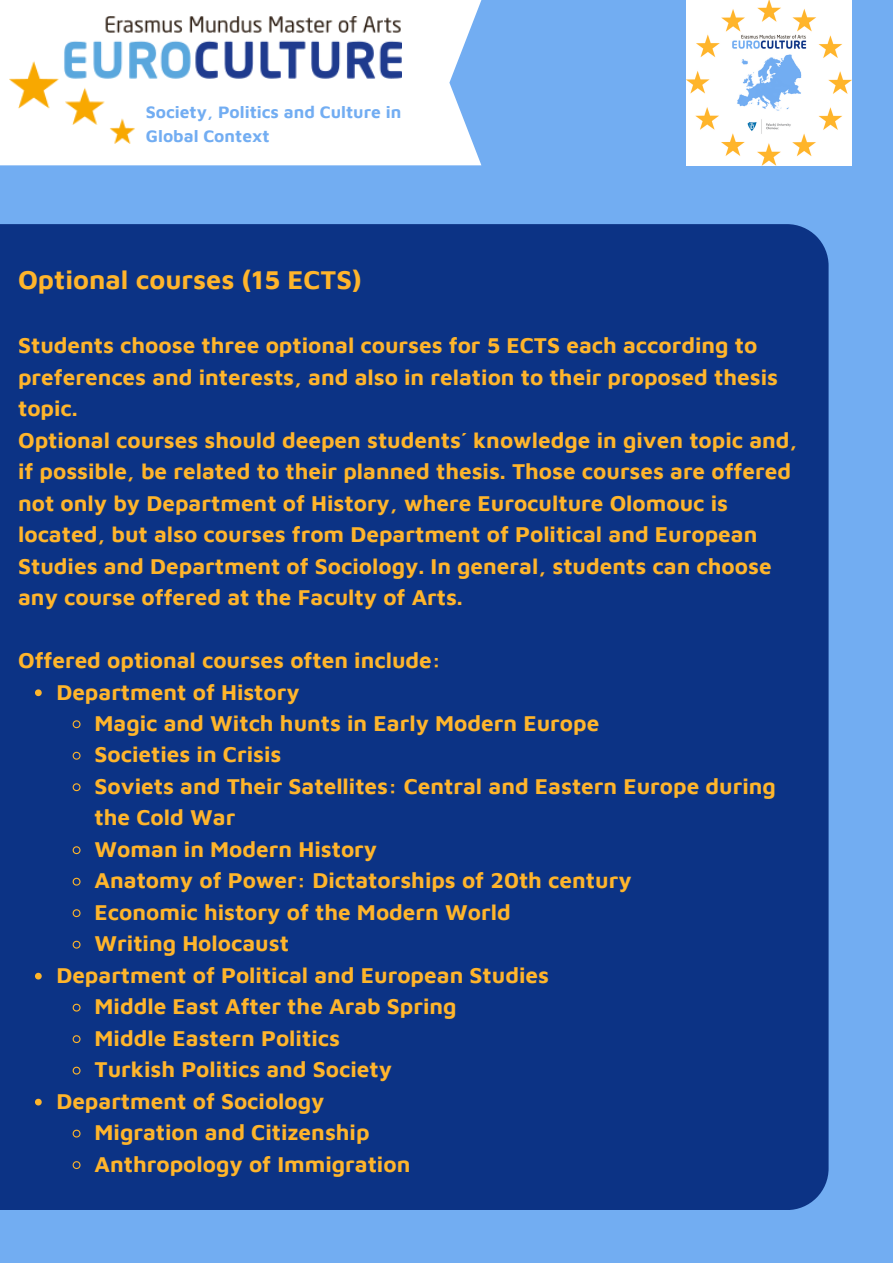
<style>
.page{position:relative;width:893px;height:1264px;background:#fff}
.page>*{position:absolute;margin:0;border:0;box-sizing:border-box;transform-origin:0 0}
.t1{font:700 27px "Maven Pro";color:#ffb52b}
.t2{font:700 22.5px/31.5px "Maven Pro";color:#ffb52b}
.t3{font:700 17.4px "Maven Pro";color:#72adf2}
</style>
<div class="page">
<div style="left:0;top:0;width:892px;height:1262px;background:#72adf2"></div>
<svg style="left:0;top:0;width:481px;height:165px;background:#f2f7fd"></svg>
<img style="left:10px;top:17px;width:391px;height:127px">
<img style="left:686px;top:0;width:165px;height:165px">
<div style="left:0;top:224px;width:828px;height:985px;background:#0c3385"></div>
<svg style="left:35px;top:689px;width:7px;height:7px"></svg>
<svg style="left:72px;top:719px;width:9px;height:10px"></svg>
<svg style="left:72px;top:751px;width:9px;height:9px"></svg>
<svg style="left:72px;top:782px;width:9px;height:10px"></svg>
<svg style="left:72px;top:845px;width:9px;height:10px"></svg>
<svg style="left:72px;top:877px;width:9px;height:9px"></svg>
<svg style="left:72px;top:908px;width:9px;height:9px"></svg>
<svg style="left:72px;top:939px;width:9px;height:10px"></svg>
<svg style="left:35px;top:972px;width:7px;height:7px"></svg>
<svg style="left:72px;top:1002px;width:9px;height:10px"></svg>
<svg style="left:72px;top:1034px;width:9px;height:9px"></svg>
<svg style="left:72px;top:1065px;width:9px;height:10px"></svg>
<svg style="left:35px;top:1098px;width:7px;height:7px"></svg>
<svg style="left:72px;top:1128px;width:9px;height:10px"></svg>
<svg style="left:72px;top:1160px;width:9px;height:9px"></svg>
<p class="t3" style="left:146px;top:101px;width:257px">Society, Politics and Culture in</p>
<p class="t3" style="left:146px;top:125px;width:125px">Global Context</p>
<p class="t1" style="left:18px;top:263px;width:345px">Optional courses (15 ECTS)</p>
<p class="t2" style="left:18px;top:329px;width:761px">Students choose three optional courses for 5 ECTS each according to preferences and interests, and also in relation to their proposed thesis topic.</p>
<p class="t2" style="left:18px;top:423px;width:780px">Optional courses should deepen students´ knowledge in given topic and, if possible, be related to their planned thesis. Those courses are offered not only by Department of History, where Euroculture Olomouc is located, but also courses from Department of Political and European Studies and Department of Sociology. In general, students can choose any course offered at the Faculty of Arts.</p>
<p class="t2" style="left:18px;top:643px;width:424px">Offered optional courses often include:</p>
<p class="t2" style="left:56px;top:675px;width:245px">Department of History</p>
<p class="t2" style="left:95px;top:706px;width:506px">Magic and Witch hunts in Early Modern Europe</p>
<p class="t2" style="left:95px;top:738px;width:188px">Societies in Crisis</p>
<p class="t2" style="left:95px;top:769px;width:682px">Soviets and Their Satellites: Central and Eastern Europe during the Cold War</p>
<p class="t2" style="left:95px;top:832px;width:284px">Woman in Modern History</p>
<p class="t2" style="left:95px;top:864px;width:538px">Anatomy of Power: Dictatorships of 20th century</p>
<p class="t2" style="left:95px;top:895px;width:417px">Economic history of the Modern World</p>
<p class="t2" style="left:95px;top:927px;width:196px">Writing Holocaust</p>
<p class="t2" style="left:56px;top:958px;width:494px">Department of Political and European Studies</p>
<p class="t2" style="left:95px;top:990px;width:363px">Middle East After the Arab Spring</p>
<p class="t2" style="left:95px;top:1021px;width:247px">Middle Eastern Politics</p>
<p class="t2" style="left:95px;top:1053px;width:299px">Turkish Politics and Society</p>
<p class="t2" style="left:56px;top:1084px;width:270px">Department of Sociology</p>
<p class="t2" style="left:95px;top:1116px;width:276px">Migration and Citizenship</p>
<p class="t2" style="left:95px;top:1147px;width:317px">Anthropology of Immigration</p>
</div>
